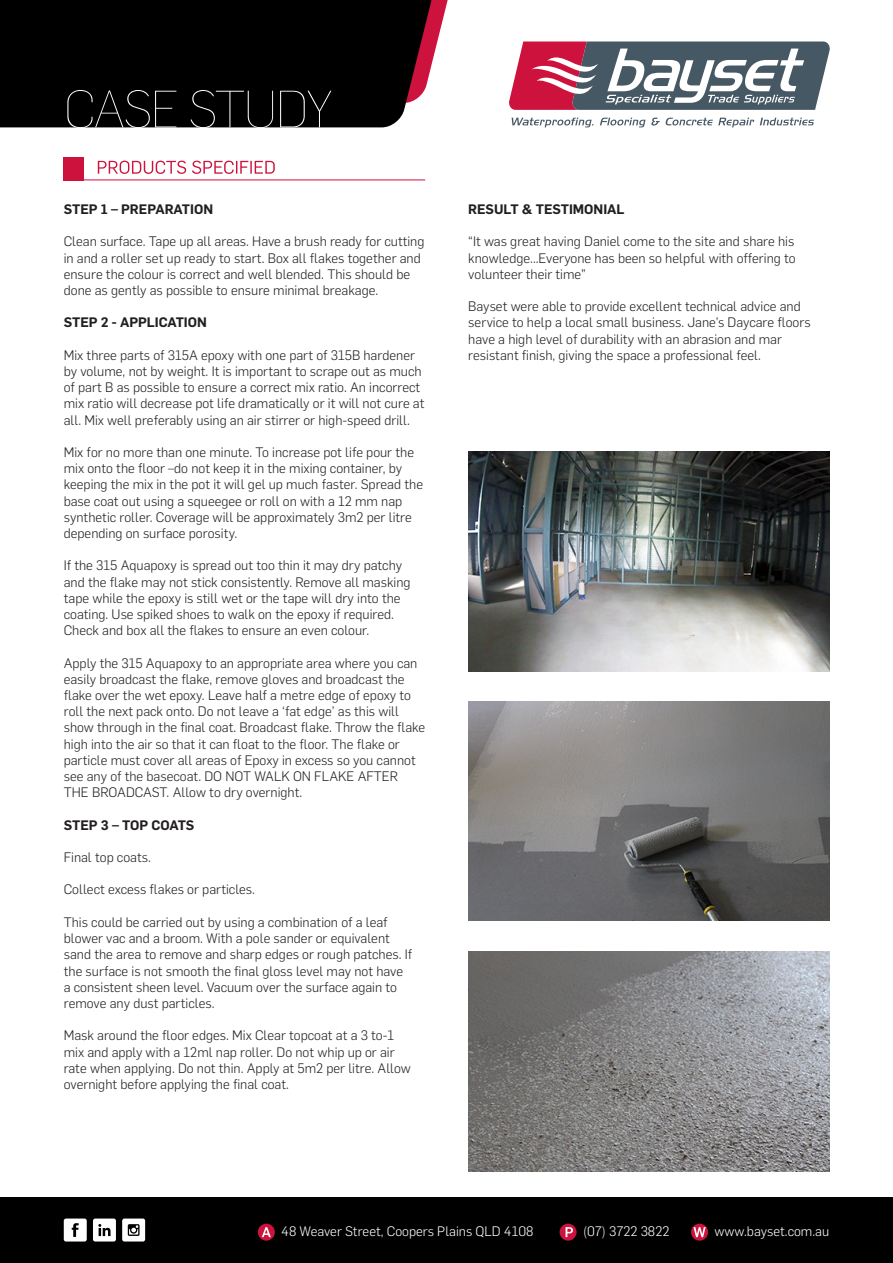
<style>
.page{position:relative;width:893px;height:1263px;background:#fff}
.page>*{position:absolute;margin:0;border:0;box-sizing:border-box;transform-origin:0 0}
.t1{font:100 51.45px "Flama";letter-spacing:-.05em;color:#fff}
.t2{font:300 13.5px/16.2px "Flama";color:#231f20}
.t3{font:600 13.5px "Flama";color:#231f20}
.t4{font:300 13.5px "Flama";color:#fff}
</style>
<div class="page">
<div style="left:1px;top:1px;width:441px;height:126px;background:#000001"></div>
<svg style="left:512px;top:118px;width:81px;height:9px"></svg>
<svg style="left:600px;top:118px;width:45px;height:9px"></svg>
<svg style="left:651px;top:118px;width:9px;height:8px"></svg>
<svg style="left:666px;top:118px;width:88px;height:9px"></svg>
<svg style="left:760px;top:118px;width:54px;height:7px"></svg>
<svg style="left:509px;top:42px;width:321px;height:68px"></svg>
<div style="left:0;top:1197px;width:893px;height:66px;background:#000001"></div>
<div style="left:258px;top:1224px;width:17px;height:17px;background:#cd123d;border-radius:50%"></div>
<svg style="left:262px;top:1227px;width:9px;height:10px"></svg>
<svg style="left:691px;top:1224px;width:17px;height:17px"></svg>
<svg style="left:693px;top:1227px;width:13px;height:10px"></svg>
<div style="left:560px;top:1224px;width:17px;height:17px;background:#cd123d;border-radius:50%"></div>
<svg style="left:565px;top:1227px;width:8px;height:10px"></svg>
<svg style="left:64px;top:1218px;width:23px;height:23px"></svg>
<svg style="left:93px;top:1218px;width:23px;height:23px"></svg>
<svg style="left:122px;top:1218px;width:23px;height:23px"></svg>
<svg style="left:98px;top:161px;width:177px;height:13px"></svg>
<div style="left:64px;top:157px;width:20px;height:23px;background:#cd123d"></div>
<hr style="left:64px;top:180px;width:361px;height:1px;background:#cd123d">
<img style="left:468px;top:451px;width:361px;height:220px">
<img style="left:468px;top:701px;width:361px;height:220px">
<img style="left:468px;top:952px;width:361px;height:219px">
<h1 class="t1" style="left:64px;top:76px;width:271px">CASE STUDY</h1>
<p class="t3" style="left:64px;top:199px;width:151px">STEP 1 – PREPARATION</p>
<p class="t2" style="left:64px;top:233px;width:362px">Clean surface. Tape up all areas. Have a brush ready for cutting in and a roller set up ready to start. Box all flakes together and ensure the colour is correct and well blended. This should be done as gently as possible to ensure minimal breakage.</p>
<p class="t3" style="left:64px;top:313px;width:145px">STEP 2 - APPLICATION</p>
<p class="t2" style="left:64px;top:346px;width:362px">Mix three parts of 315A epoxy with one part of 315B hardener by volume, not by weight. It is important to scrape out as much of part B as possible to ensure a correct mix ratio. An incorrect mix ratio will decrease pot life dramatically or it will not cure at all. Mix well preferably using an air stirrer or high-speed drill.</p>
<p class="t2" style="left:64px;top:443px;width:361px">Mix for no more than one minute. To increase pot life pour the mix onto the floor –do not keep it in the mixing container, by keeping the mix in the pot it will gel up much faster. Spread the base coat out using a squeegee or roll on with a 12 mm nap synthetic roller. Coverage will be approximately 3m2 per litre depending on surface porosity.</p>
<p class="t2" style="left:64px;top:557px;width:348px">If the 315 Aquapoxy is spread out too thin it may dry patchy and the flake may not stick consistently. Remove all masking tape while the epoxy is still wet or the tape will dry into the coating. Use spiked shoes to walk on the epoxy if required.<br>Check and box all the flakes to ensure an even colour.</p>
<p class="t2" style="left:64px;top:654px;width:363px">Apply the 315 Aquapoxy to an appropriate area where you can easily broadcast the flake, remove gloves and broadcast the flake over the wet epoxy. Leave half a metre edge of epoxy to roll the next pack onto. Do not leave a ‘fat edge’ as this will show through in the final coat. Broadcast flake. Throw the flake high into the air so that it can float to the floor. The flake or particle must cover all areas of Epoxy in excess so you cannot see any of the basecoat. DO NOT WALK ON FLAKE AFTER THE BROADCAST. Allow to dry overnight.</p>
<p class="t3" style="left:64px;top:815px;width:132px">STEP 3 – TOP COATS</p>
<p class="t2" style="left:64px;top:848px;width:89px">Final top coats.</p>
<p class="t2" style="left:64px;top:881px;width:193px">Collect excess flakes or particles.</p>
<p class="t2" style="left:64px;top:913px;width:350px">This could be carried out by using a combination of a leaf blower vac and a broom. With a pole sander or equivalent sand the area to remove and sharp edges or rough patches. If the surface is not smooth the final gloss level may not have a consistent sheen level. Vacuum over the surface again to remove any dust particles.</p>
<p class="t2" style="left:64px;top:1027px;width:349px">Mask around the floor edges. Mix Clear topcoat at a 3 to-1 mix and apply with a 12ml nap roller. Do not whip up or air rate when applying. Do not thin. Apply at 5m2 per litre. Allow overnight before applying the final coat.</p>
<p class="t3" style="left:468px;top:199px;width:158px">RESULT &amp; TESTIMONIAL</p>
<p class="t2" style="left:468px;top:233px;width:329px;text-align:justify">“It was great having Daniel come to the site and share his knowledge...Everyone has been so helpful with offering to volunteer their time”</p>
<p class="t2" style="left:468px;top:298px;width:344px">Bayset were able to provide excellent technical advice and service to help a local small business. Jane’s Daycare floors have a high level of durability with an abrasion and mar resistant finish, giving the space a professional feel.</p>
<p class="t4" style="left:281px;top:1222px;width:254px">48 Weaver Street, Coopers Plains QLD 4108</p>
<p class="t4" style="left:583px;top:1222px;width:88px">(07) 3722 3822</p>
<p class="t4" style="left:714px;top:1222px;width:116px">www.bayset.com.au</p>
</div>
